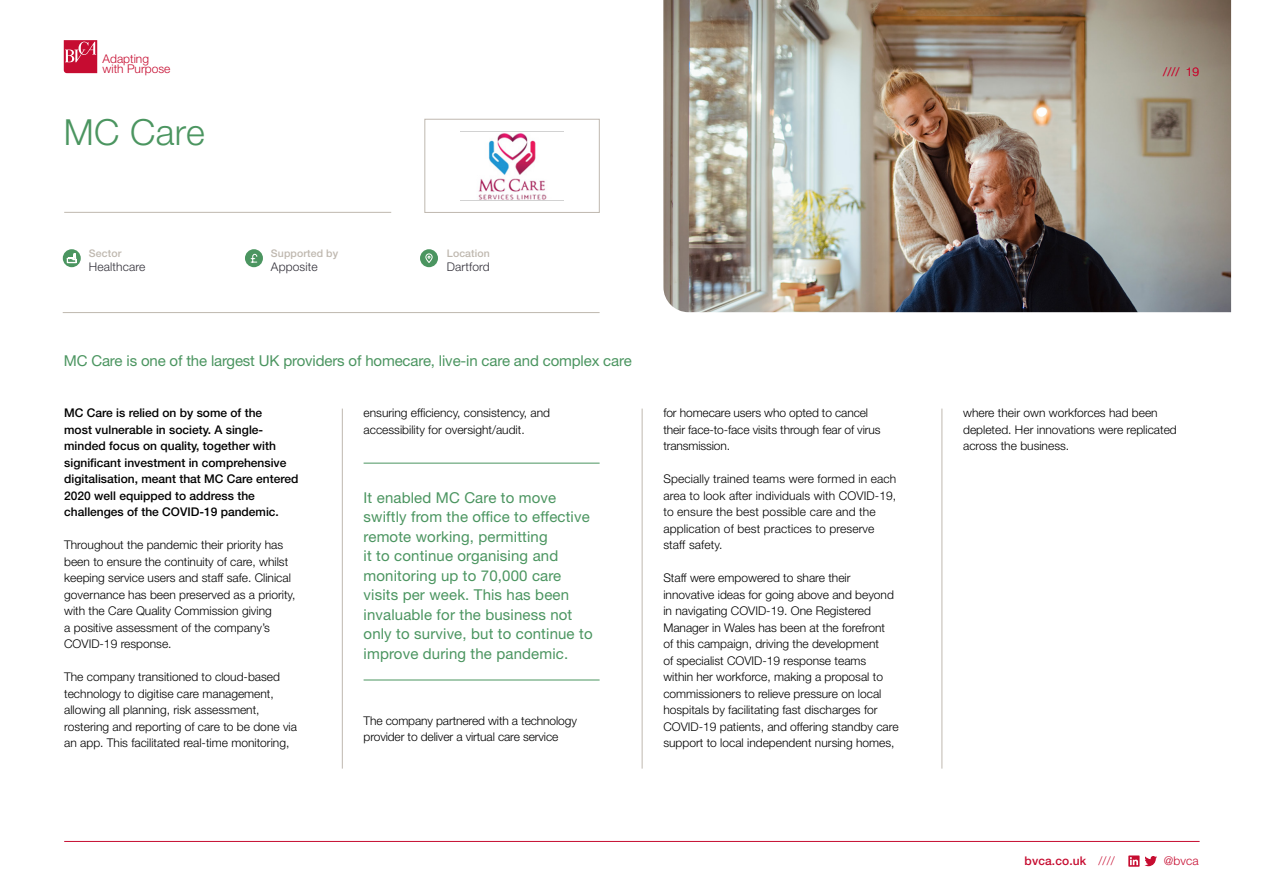
<style>
.page{position:relative;width:1263px;height:893px;background:#fff}
.page>*{position:absolute;margin:0;border:0;box-sizing:border-box;transform-origin:0 0}
.t1{font:300 36px "Helvetica Neue LT Std";letter-spacing:.01em;color:#4b9560}
.t2{font:15px/19.5px "Helvetica Neue LT Std";letter-spacing:.01em;color:#4b9560}
.t3{font:15px "Helvetica Neue LT Std";letter-spacing:-.01em;color:#4b9560}
.t4{font:300 12px/16.5px "Helvetica Neue LT Std";color:#000}
.t5{font:500 12px/16.5px "Helvetica Neue LT Std";color:#000}
.t6{font:300 12px/10.5px "Helvetica Neue LT Std";color:#c60c30}
.t7{font:300 12px "Helvetica Neue LT Std";letter-spacing:.01em;color:#323039}
.t8{font:500 12px "Helvetica Neue LT Std";letter-spacing:.01em;color:#c60c30}
.t9{font:500 10.5px "Helvetica Neue LT Std";letter-spacing:.01em;color:#bfb8af}
.s1{font-weight:300}
</style>
<div class="page">
<svg style="left:1128px;top:855px;width:29px;height:12px"></svg>
<hr style="left:64px;top:841px;width:1135px;height:1px;background:#c60c30">
<svg style="left:64px;top:40px;width:33px;height:33px"></svg>
<img style="left:663px;top:0;width:568px;height:312px">
<hr style="left:642px;top:409px;width:1px;height:360px;background:#bfb8af">
<hr style="left:942px;top:409px;width:1px;height:360px;background:#bfb8af">
<hr style="left:342px;top:409px;width:1px;height:360px;background:#bfb8af">
<img style="left:461px;top:131px;width:102px;height:70px">
<div style="left:424px;top:119px;width:176px;height:94px;border:1px solid #bfb8af"></div>
<div style="left:245px;top:249px;width:18px;height:18px;background:#4b9560;border-radius:50%"></div>
<svg style="left:250px;top:254px;width:7px;height:9px"></svg>
<div style="left:420px;top:249px;width:18px;height:18px;background:#4b9560;border-radius:50%"></div>
<svg style="left:425px;top:253px;width:8px;height:10px"></svg>
<svg style="left:63px;top:249px;width:18px;height:18px"></svg>
<svg style="left:67px;top:250px;width:9px;height:14px"></svg>
<hr style="left:64px;top:212px;width:327px;height:1px;background:#bfb8af">
<hr style="left:63px;top:312px;width:537px;height:1px;background:#bfb8af">
<hr style="left:364px;top:463px;width:236px;height:1px;background:#4b9560">
<hr style="left:364px;top:680px;width:236px;height:1px;background:#4b9560">
<p class="t6" style="left:103px;top:53px;width:69px">Adapting with Purpose</p>
<h1 class="t1" style="left:64px;top:110px;width:142px">MC Care</h1>
<p class="t9" style="left:89px;top:247px;width:34px">Sector</p>
<p class="t7" style="left:89px;top:259px;width:58px">Healthcare</p>
<p class="t9" style="left:271px;top:247px;width:69px">Supported by</p>
<p class="t7" style="left:271px;top:259px;width:48px">Apposite</p>
<p class="t9" style="left:447px;top:247px;width:44px">Location</p>
<p class="t7" style="left:447px;top:259px;width:44px">Dartford</p>
<p class="t3" style="left:64px;top:352px;width:569px">MC Care is one of the largest UK providers of homecare, live-in care and complex care</p>
<p class="t5" style="left:64px;top:404px;width:236px">MC Care is relied on by some of the<br>most vulnerable in society. A single&shy;minded focus on quality, together with significant investment in comprehensive digitalisation, meant that MC Care entered 2020 well equipped to address the challenges of the COVID-19 pandemic.</p>
<p class="t4" style="left:64px;top:536px;width:233px">Throughout the pandemic their priority has been to ensure the continuity of care, whilst keeping service users and staff safe. Clinical governance has been preserved as a priority, with the Care Quality Commission giving<br>a positive assessment of the company’s COVID-19 response.</p>
<p class="t4" style="left:64px;top:668px;width:234px">The company transitioned to cloud-based technology to digitise care management, allowing all planning, risk assessment, rostering and reporting of care to be done via an app. This facilitated real-time monitoring,</p>
<p class="t4" style="left:364px;top:404px;width:188px">ensuring efficiency, consistency, and accessibility for oversight/audit.</p>
<p class="t2" style="left:364px;top:487px;width:231px">It enabled MC Care to move swiftly from the office to effective remote working, permitting<br>it to continue organising and monitoring up to 70,000 care visits per week. This has been invaluable for the business not only to survive, but to continue to improve during the pandemic.</p>
<p class="t4" style="left:364px;top:712px;width:215px">The company partnered with a technology provider to deliver a virtual care service</p>
<p class="t4" style="left:663px;top:404px;width:219px">for homecare users who opted to cancel their face-to-face visits through fear of virus transmission.</p>
<p class="t4" style="left:663px;top:470px;width:234px">Specially trained teams were formed in each area to look after individuals with COVID-19, to ensure the best possible care and the application of best practices to preserve staff safety.</p>
<p class="t4" style="left:663px;top:569px;width:237px">Staff were empowered to share their innovative ideas for going above and beyond in navigating COVID-19. One Registered Manager in Wales has been at the forefront<br>of this campaign, driving the development<br>of specialist COVID-19 response teams within her workforce, making a proposal to commissioners to relieve pressure on local hospitals by facilitating fast discharges for COVID-19 patients, and offering standby care support to local independent nursing homes,</p>
<p class="t6" style="left:1163px;top:67px;width:37px">//// 19</p>
<p class="t4" style="left:963px;top:404px;width:215px">where their own workforces had been depleted. Her innovations were replicated across the business.</p>
<p class="t8" style="left:1024px;top:854px;width:92px">bvca.co.uk <span class="s1">////</span></p>
<p class="t6" style="left:1164px;top:856px;width:36px">@bvca</p>
</div>
